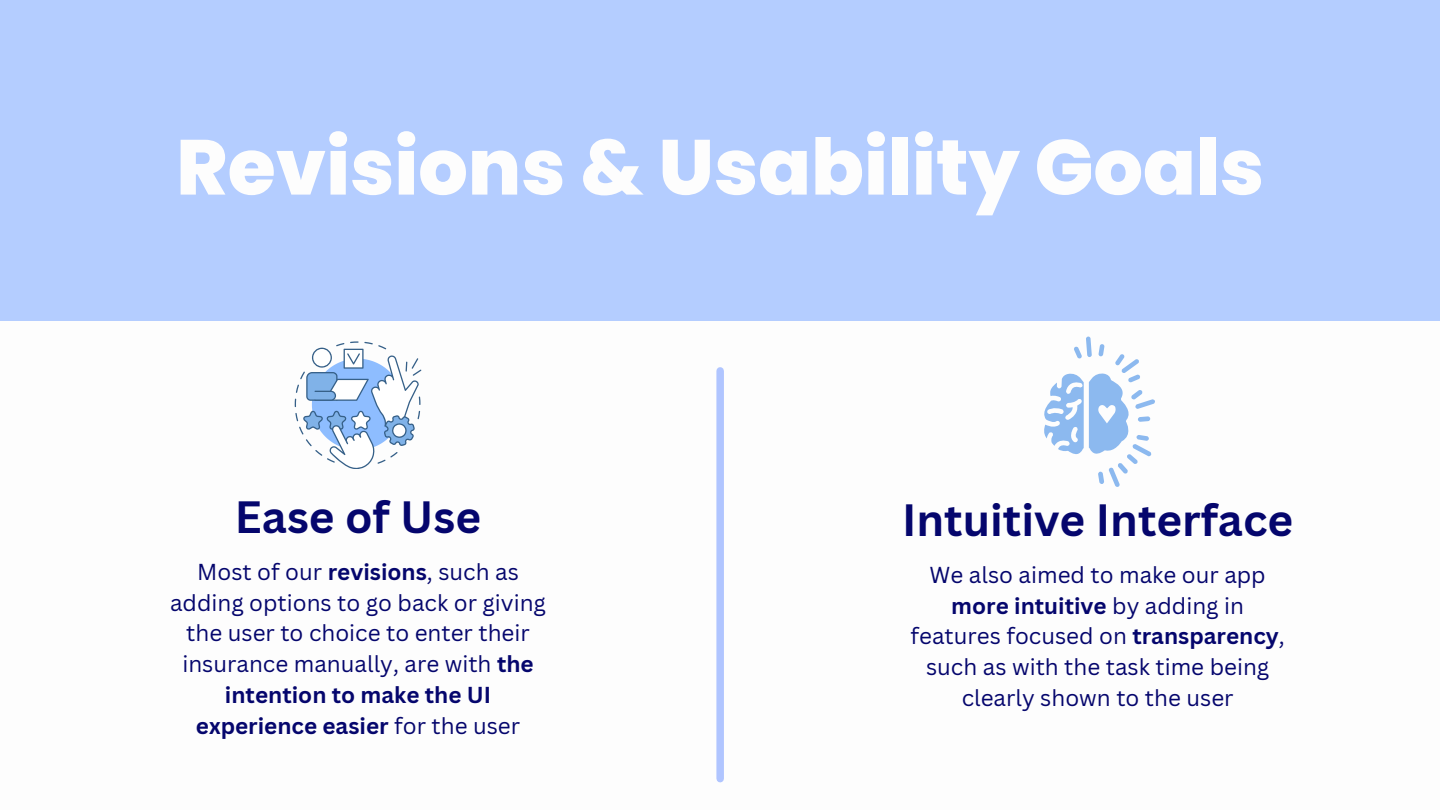
<style>
.page{position:relative;width:1440px;height:810px;background:#fff}
.page>*{position:absolute;margin:0;border:0;box-sizing:border-box;transform-origin:0 0}
.t1{font:800 77.8px "Poppins";color:#fdfdfd}
.t2{font:700 44.1px "Canva Sans";color:#05066d}
.t3{font:22.5px/30.8px "Canva Sans";color:#05066d;text-align:center}
.s1{font-weight:700}
</style>
<div class="page">
<div style="left:0;top:0;width:1440px;height:320px;background:#b4cdff"></div>
<div style="left:716px;top:371px;width:8px;height:408px;background:#b0c5ff"></div>
<svg style="left:295px;top:341px;width:126px;height:128px"></svg>
<svg style="left:1044px;top:336px;width:111px;height:151px"></svg>
<p class="t1" style="left:176px;top:113px;width:1089px">Revisions &amp; Usability Goals</p>
<p class="t2" style="left:235px;top:486px;width:248px">Ease of Use</p>
<p class="t2" style="left:902px;top:489px;width:393px">Intuitive Interface</p>
<p class="t3" style="left:170px;top:556px;width:377px">Most of our <span class="s1">revisions</span>, such as adding options to go back or giving the user to choice to enter their insurance manually, are with <span class="s1">the intention to make the UI experience easier</span> for the user</p>
<p class="t3" style="left:911px;top:559px;width:376px">We also aimed to make our app <span class="s1">more intuitive</span> by adding in features focused on <span class="s1">transparency</span>, such as with the task time being clearly shown to the user</p>
</div>
